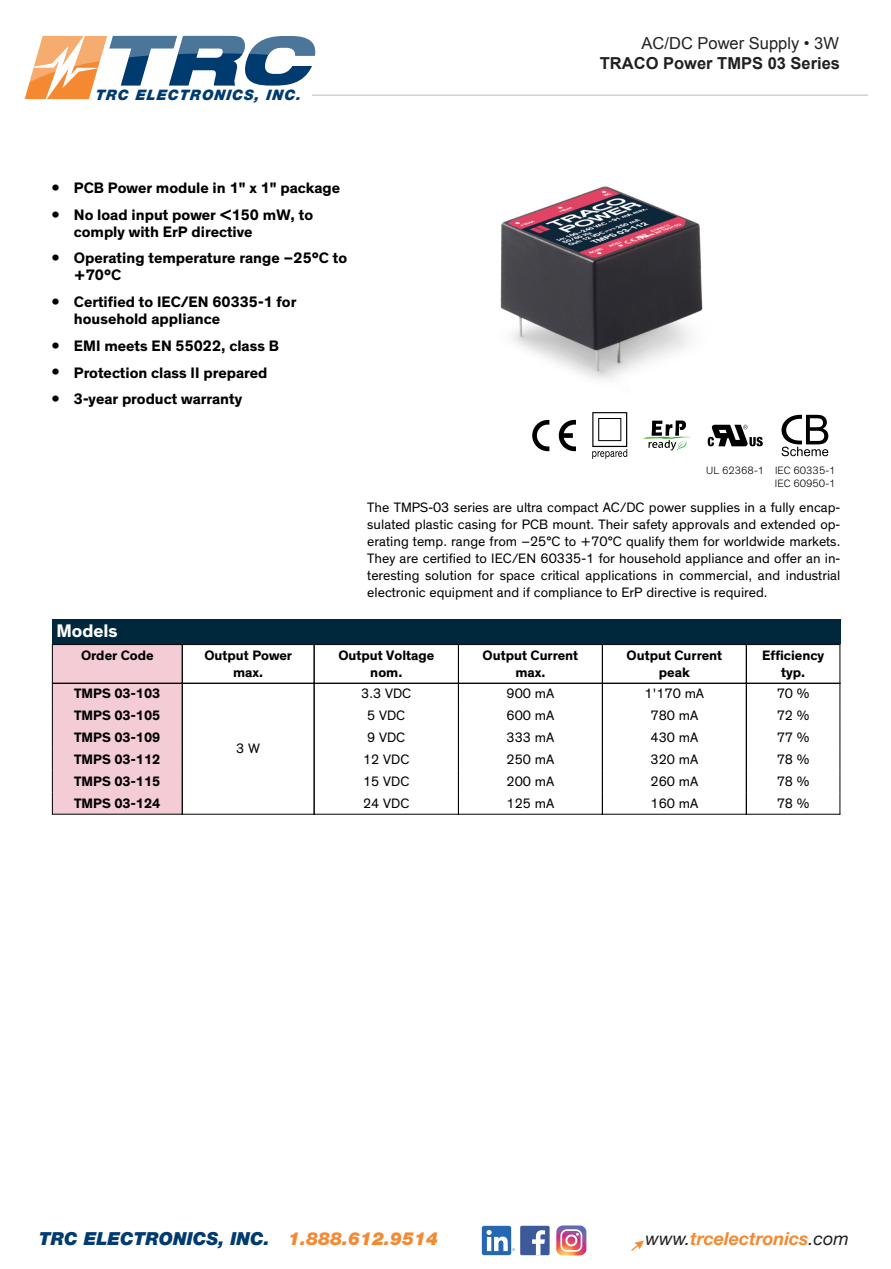
<style>
.page{position:relative;width:891px;height:1269px;background:#fff}
.page>*{position:absolute;margin:0;border:0;box-sizing:border-box;transform-origin:0 0}
.t1{font:700 18.6px "Theinhardt";color:#fff}
.t2{font:italic 900 18px "Helvetica Neue LT Std";color:#003b70}
.t3{font:italic 700 18px "Helvetica Neue LT Std";color:#f58932}
.t4{font:700 16.5px "Arial";color:#231f20}
.t5{font:16.5px "Arial";color:#231f20}
.t6{font:700 15.45px/17px "Theinhardt";color:#000}
.t7{font:italic 900 14.4px "Helvetica Neue LT Std";letter-spacing:.07em;color:#003b70}
.t8{font:13.95px/17px "Theinhardt";color:#000;text-align:justify}
.t9{font:700 13.95px/17px "Theinhardt";color:#000;text-align:center}
.t10{font:300 10.8px/12.3px "Theinhardt";color:#000}
.s1{font-family:"Arial";font-size:21.6px}
.s2{color:#f58932}
.s3{font-weight:400;color:#231f20}
</style>
<div class="page">
<hr style="left:312px;top:94px;width:556px;height:2px;background:#d3d0ce">
<svg style="left:24px;top:35px;width:294px;height:65px"></svg>
<svg style="left:631px;top:1240px;width:13px;height:11px"></svg>
<div style="left:520px;top:1226px;width:30px;height:29px;background:#3c5a99;border-radius:2px"></div>
<svg style="left:532px;top:1230px;width:13px;height:25px"></svg>
<div style="left:482px;top:1226px;width:29px;height:29px;background:#2567b3;border-radius:2px"></div>
<svg style="left:487px;top:1230px;width:28px;height:21px"></svg>
<svg style="left:556px;top:1225px;width:30px;height:30px"></svg>
<div style="left:52px;top:619px;width:788px;height:25px;background:#00283d"></div>
<div style="left:52px;top:645px;width:130px;height:38px;background:#f4ccd6"></div>
<div style="left:52px;top:683px;width:130px;height:22px;background:#f4ccd6"></div>
<div style="left:52px;top:705px;width:130px;height:22px;background:#f4ccd6"></div>
<div style="left:52px;top:727px;width:130px;height:22px;background:#f4ccd6"></div>
<div style="left:52px;top:749px;width:130px;height:22px;background:#f4ccd6"></div>
<div style="left:52px;top:771px;width:130px;height:21px;background:#f4ccd6"></div>
<div style="left:52px;top:792px;width:130px;height:22px;background:#f4ccd6"></div>
<hr style="left:52px;top:644px;width:1px;height:40px;background:#000">
<hr style="left:52px;top:644px;width:131px;height:1px;background:#000">
<hr style="left:182px;top:644px;width:1px;height:40px;background:#000">
<hr style="left:182px;top:644px;width:133px;height:1px;background:#000">
<hr style="left:314px;top:644px;width:1px;height:40px;background:#000">
<hr style="left:314px;top:644px;width:145px;height:1px;background:#000">
<hr style="left:458px;top:644px;width:1px;height:40px;background:#000">
<hr style="left:458px;top:644px;width:145px;height:1px;background:#000">
<hr style="left:602px;top:644px;width:1px;height:40px;background:#000">
<hr style="left:602px;top:644px;width:145px;height:1px;background:#000">
<hr style="left:746px;top:644px;width:1px;height:40px;background:#000">
<hr style="left:840px;top:644px;width:1px;height:40px;background:#000">
<hr style="left:746px;top:644px;width:94px;height:1px;background:#000">
<hr style="left:52px;top:683px;width:131px;height:1px;background:#000">
<hr style="left:182px;top:683px;width:133px;height:1px;background:#000">
<hr style="left:182px;top:814px;width:133px;height:1px;background:#000">
<hr style="left:314px;top:683px;width:145px;height:1px;background:#000">
<hr style="left:458px;top:683px;width:145px;height:1px;background:#000">
<hr style="left:602px;top:683px;width:145px;height:1px;background:#000">
<hr style="left:746px;top:683px;width:94px;height:1px;background:#000">
<svg style="left:52px;top:684px;width:1px;height:130px"></svg>
<svg style="left:182px;top:684px;width:1px;height:130px"></svg>
<hr style="left:52px;top:814px;width:131px;height:1px;background:#000">
<svg style="left:314px;top:684px;width:1px;height:130px"></svg>
<hr style="left:314px;top:814px;width:145px;height:1px;background:#000">
<svg style="left:458px;top:684px;width:1px;height:130px"></svg>
<hr style="left:458px;top:814px;width:145px;height:1px;background:#000">
<svg style="left:602px;top:684px;width:1px;height:130px"></svg>
<hr style="left:602px;top:814px;width:145px;height:1px;background:#000">
<svg style="left:746px;top:684px;width:1px;height:130px"></svg>
<svg style="left:840px;top:683px;width:1px;height:132px"></svg>
<hr style="left:746px;top:814px;width:94px;height:1px;background:#000">
<img style="left:500px;top:186px;width:203px;height:194px">
<svg style="left:532px;top:420px;width:17px;height:31px"></svg>
<svg style="left:559px;top:420px;width:17px;height:31px"></svg>
<svg style="left:592px;top:412px;width:35px;height:47px"></svg>
<svg style="left:643px;top:420px;width:48px;height:31px"></svg>
<svg style="left:708px;top:425px;width:55px;height:21px"></svg>
<svg style="left:782px;top:415px;width:46px;height:41px"></svg>
<p class="t7" style="left:95px;top:86px;width:209px">TRC ELECTRONICS, INC.</p>
<p class="t5" style="left:642px;top:33px;width:199px">AC/DC Power Supply • 3W</p>
<p class="t4" style="left:600px;top:52px;width:242px">TRACO Power TMPS 03 Series</p>
<p class="t6" style="left:52px;top:180px;width:290px"><span class="s1">•</span> PCB Power module in 1" x 1" package</p>
<p class="t6" style="left:74px;top:206px;width:241px;text-indent:-22px"><span class="s1">•</span> No load input power &lt;150 mW, to comply with ErP directive</p>
<p class="t6" style="left:74px;top:250px;width:275px;text-indent:-22px"><span class="s1">•</span> Operating temperature range –25°C to +70°C</p>
<p class="t6" style="left:74px;top:294px;width:224px;text-indent:-22px"><span class="s1">•</span> Certified to IEC/EN 60335-1 for household appliance</p>
<p class="t6" style="left:52px;top:338px;width:229px"><span class="s1">•</span> EMI meets EN 55022, class B</p>
<p class="t6" style="left:52px;top:364px;width:217px"><span class="s1">•</span> Protection class II prepared</p>
<p class="t6" style="left:52px;top:391px;width:192px"><span class="s1">•</span> 3-year product warranty</p>
<p class="t10" style="left:706px;top:465px;width:60px">UL 62368-1</p>
<p class="t8" style="left:367px;top:499px;width:475px">The TMPS-03 series are ultra compact AC/DC power supplies in a fully encap&shy;sulated plastic casing for PCB mount. Their safety approvals and extended op&shy;erating temp. range from –25°C to +70°C qualify them for worldwide markets.<br>They are certified to IEC/EN 60335-1 for household appliance and offer an in&shy;teresting solution for space critical applications in commercial, and industrial electronic equipment and if compliance to ErP directive is required.</p>
<p class="t10" style="left:775px;top:465px;width:62px">IEC 60335-1<br>IEC 60950-1</p>
<p class="t1" style="left:56px;top:620px;width:63px">Models</p>
<p class="t9" style="left:81px;top:647px;width:74px">Order Code</p>
<p class="t9" style="left:204px;top:647px;width:89px">Output Power max.</p>
<p class="t9" style="left:338px;top:647px;width:97px">Output Voltage nom.</p>
<p class="t9" style="left:483px;top:647px;width:97px">Output Current max.</p>
<p class="t9" style="left:627px;top:647px;width:97px">Output Current peak</p>
<p class="t9" style="left:762px;top:647px;width:64px">Efficiency typ.</p>
<p class="t9" style="left:74px;top:686px;width:88px">TMPS 03-103</p>
<p class="t8" style="left:361px;top:686px;width:52px">3.3 VDC</p>
<p class="t8" style="left:507px;top:686px;width:49px">900 mA</p>
<p class="t8" style="left:645px;top:686px;width:61px">1'170 mA</p>
<p class="t8" style="left:777px;top:686px;width:34px">70 %</p>
<p class="t9" style="left:74px;top:707px;width:88px">TMPS 03-105</p>
<p class="t8" style="left:367px;top:707px;width:40px">5 VDC</p>
<p class="t8" style="left:507px;top:707px;width:49px">600 mA</p>
<p class="t8" style="left:651px;top:707px;width:49px">780 mA</p>
<p class="t8" style="left:777px;top:707px;width:34px">72 %</p>
<p class="t9" style="left:74px;top:729px;width:88px">TMPS 03-109</p>
<p class="t8" style="left:367px;top:729px;width:40px">9 VDC</p>
<p class="t8" style="left:507px;top:729px;width:49px">333 mA</p>
<p class="t8" style="left:651px;top:729px;width:49px">430 mA</p>
<p class="t8" style="left:777px;top:729px;width:34px">77 %</p>
<p class="t9" style="left:74px;top:751px;width:88px">TMPS 03-112</p>
<p class="t8" style="left:363px;top:751px;width:48px">12 VDC</p>
<p class="t8" style="left:507px;top:751px;width:49px">250 mA</p>
<p class="t8" style="left:651px;top:751px;width:49px">320 mA</p>
<p class="t8" style="left:777px;top:751px;width:34px">78 %</p>
<p class="t9" style="left:74px;top:773px;width:88px">TMPS 03-115</p>
<p class="t8" style="left:363px;top:773px;width:48px">15 VDC</p>
<p class="t8" style="left:507px;top:773px;width:49px">200 mA</p>
<p class="t8" style="left:651px;top:773px;width:49px">260 mA</p>
<p class="t8" style="left:777px;top:773px;width:34px">78 %</p>
<p class="t9" style="left:74px;top:795px;width:88px">TMPS 03-124</p>
<p class="t8" style="left:363px;top:795px;width:48px">24 VDC</p>
<p class="t8" style="left:507px;top:795px;width:49px">125 mA</p>
<p class="t8" style="left:651px;top:795px;width:49px">160 mA</p>
<p class="t8" style="left:777px;top:795px;width:34px">78 %</p>
<p class="t8" style="left:236px;top:740px;width:25px">3 W</p>
<p class="t2" style="left:39px;top:1227px;width:401px">TRC ELECTRONICS, INC. <span class="s2">1.888.612.9514</span></p>
<p class="t3" style="left:645px;top:1227px;width:205px"><span class="s3">www.</span>trcelectronics<span class="s3">.com</span></p>
</div>
